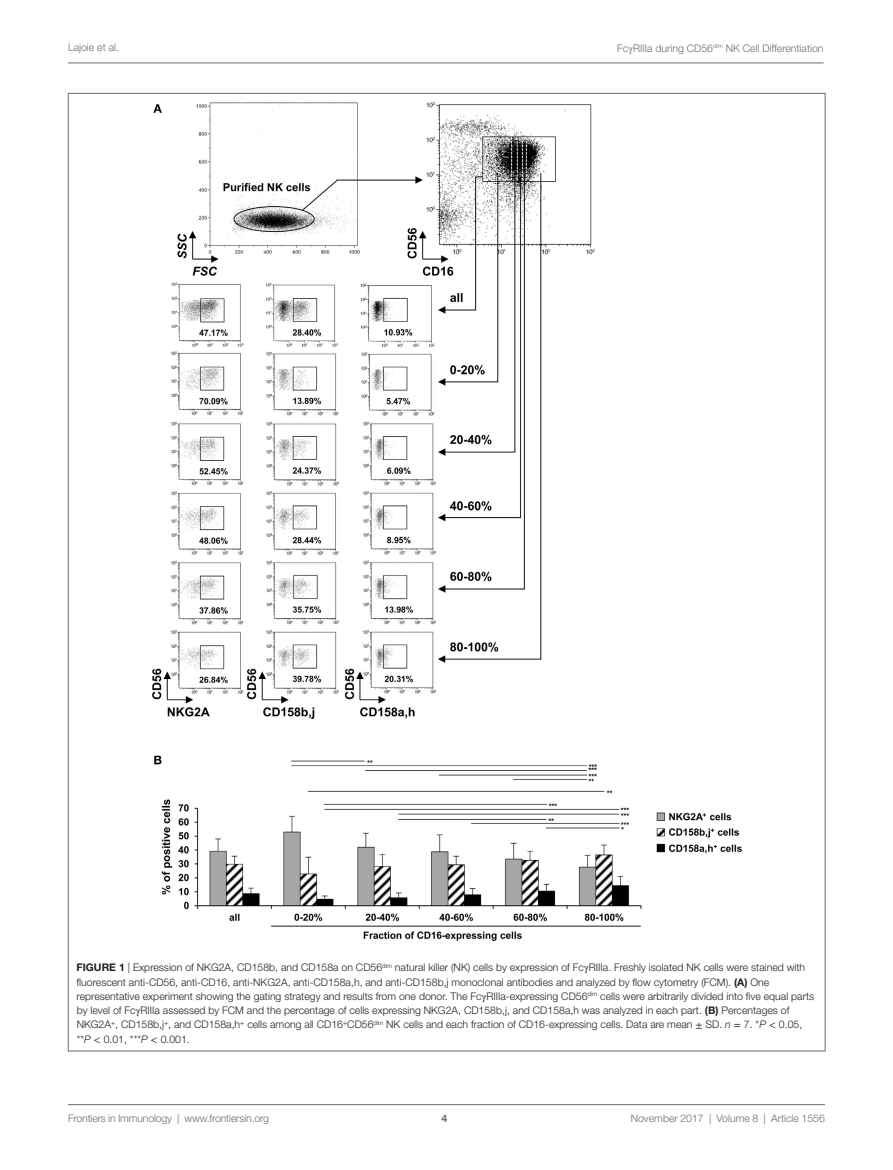
<style>
.page{position:relative;width:893px;height:1170px;background:#fff}
.page>*{position:absolute;margin:0;border:0;box-sizing:border-box;transform-origin:0 0}
.t1{font:300 10.5px/14.2px "Helvetica Neue LT Std";color:#231f20}
.t2{font:300 10.5px "Helvetica Neue LT Std";color:#6c6d70}
.t3{font:700 10.5px "Helvetica Neue LT Std";color:#6c6d70}
.s1{font-family:"STIX General";font-weight:400}
.s2{font-weight:700}
.s3{font-style:italic}
</style>
<div class="page">
<img style="left:152px;top:102px;width:590px;height:839px">
<hr style="left:68px;top:63px;width:756px;height:1px;background:#6c6d70">
<hr style="left:68px;top:1104px;width:757px;height:1px;background:#6c6d70">
<p class="t2" style="left:68px;top:41px;width:52px">Lajoie et al.</p>
<p class="t2" style="left:617px;top:42px;width:208px">Fc<span class="s1">γ</span>RIIIa during CD56<sup>dim</sup> NK Cell Differentiation</p>
<p class="t1" style="left:77px;top:960px;width:739px"><span class="s2">FIG URE 1</span> | Expression of NKG2A, CD158b, and CD158a on CD56<sup>dim</sup> natural killer (NK) cells by expression of Fc<span class="s1">γ</span>RIIIa. Freshly isolated NK cells were stained with fluorescent anti-CD56, anti-CD16, anti-NKG2A, anti-CD158a,h, and anti-CD158b,j monoclonal antibodies and analyzed by flow cytometry (FCM). <span class="s2">(A)</span> One representative experiment showing the gating strategy and results from one donor. The Fc<span class="s1">γ</span>RIIIa-expressing CD56<sup>dim</sup> cells were arbitrarily divided into five equal parts by level of Fc<span class="s1">γ</span>RIIIa assessed by FCM and the percentage of cells expressing NKG2A, CD158b,j, and CD158a,h was analyzed in each part. <span class="s2">(B)</span> Percentages of NKG2A<sup>+</sup>, CD158b,j<sup>+</sup>, and CD158a,h<sup>+</sup> cells among all CD16<sup>+</sup>CD56<sup>dim</sup> NK cells and each fraction of CD16-expressing cells. Data are mean <span class="s1">±</span> SD. <span class="s3">n</span> <span class="s1">=</span> 7. *<span class="s3">P</span> <span class="s1">&lt;</span> 0.05, **<span class="s3">P</span> <span class="s1">&lt;</span> 0.01, ***<span class="s3">P</span> <span class="s1">&lt;</span> 0.001.</p>
<p class="t2" style="left:68px;top:1111px;width:203px">Frontiers in Immunology | www.frontiersin.org</p>
<p class="t2" style="left:631px;top:1111px;width:196px">November 2017 | Volume 8 | Article 1556</p>
<p class="t3" style="left:441px;top:1111px;width:7px">4</p>
</div>
